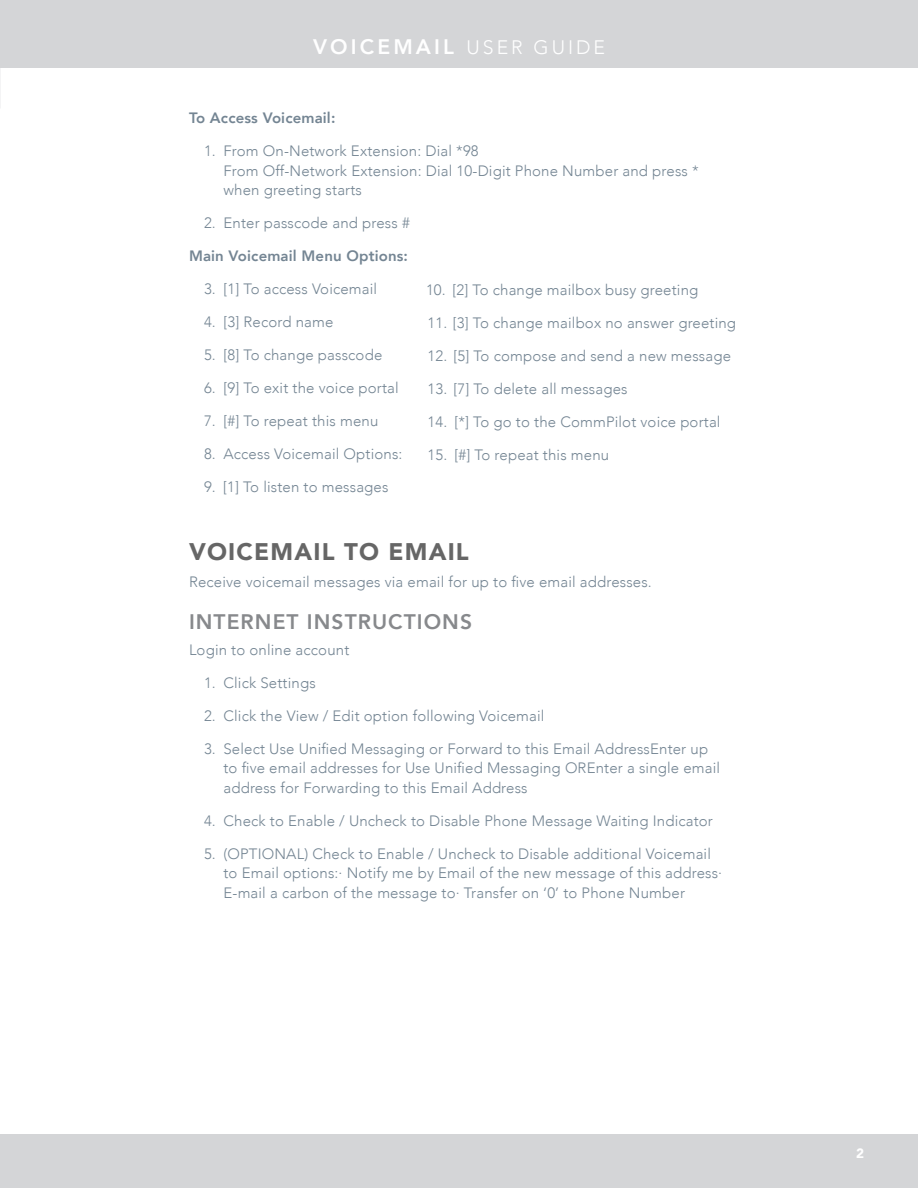
<style>
.page{position:relative;width:918px;height:1188px;background:#fff}
.page>*{position:absolute;margin:0;border:0;box-sizing:border-box;transform-origin:0 0}
.t1{font:900 24px "Avenir";letter-spacing:.05em;color:#666}
.t2{font:800 21px "Avenir";letter-spacing:.05em;color:#87898c}
.t3{font:800 21px "Avenir";letter-spacing:.15em;color:#fff}
.Main_Body{font:300 15px/19.5px "Avenir";letter-spacing:.01em;color:#748593}
.Main_Body-2{font:800 15px "Avenir";letter-spacing:.01em;color:#748593}
.t4{font:900 13.5px "Avenir";color:#fff}
.s1{font-weight:300;font-size:19.5px}
</style>
<div class="page">
<div style="left:0;top:1134px;width:918px;height:54px;background:#d4d5d7"></div>
<div style="left:0;top:0;width:918px;height:68px;background:#d4d5d7"></div>
<h2 class="t3" style="left:313px;top:31px;width:293px">VOICEMAIL <span class="s1">USER GUIDE</span></h2>
<p class="Main_Body-2" style="left:189px;top:106px;width:148px">To Access Voicemail:</p>
<p class="Main_Body" style="left:224px;top:141px;width:477px;text-indent:-20px">1. From On-Network Extension: Dial *98<br>From Off-Network Extension: Dial 10-Digit Phone Number and press * when greeting starts</p>
<p class="Main_Body" style="left:204px;top:213px;width:207px">2. Enter passcode and press #</p>
<p class="Main_Body-2" style="left:189px;top:244px;width:221px">Main Voicemail Menu Options:</p>
<p class="Main_Body" style="left:204px;top:279px;width:175px">3. [1] To access Voicemail</p>
<p class="Main_Body" style="left:204px;top:312px;width:131px">4. [3] Record name</p>
<p class="Main_Body" style="left:204px;top:345px;width:180px">5. [8] To change passcode</p>
<p class="Main_Body" style="left:204px;top:378px;width:196px">6. [9] To exit the voice portal</p>
<p class="Main_Body" style="left:204px;top:411px;width:176px">7. [#] To repeat this menu</p>
<p class="Main_Body" style="left:204px;top:444px;width:200px">8. Access Voicemail Options:</p>
<p class="Main_Body" style="left:204px;top:477px;width:186px">9. [1] To listen to messages</p>
<p class="Main_Body" style="left:426px;top:280px;width:274px">10. [2] To change mailbox busy greeting</p>
<p class="Main_Body" style="left:428px;top:313px;width:310px">11. [3] To change mailbox no answer greeting</p>
<p class="Main_Body" style="left:428px;top:346px;width:305px">12. [5] To compose and send a new message</p>
<p class="Main_Body" style="left:428px;top:379px;width:202px">13. [7] To delete all messages</p>
<p class="Main_Body" style="left:428px;top:412px;width:295px">14. [*] To go to the CommPilot voice portal</p>
<p class="Main_Body" style="left:428px;top:445px;width:183px">15. [#] To repeat this menu</p>
<h2 class="t1" style="left:189px;top:531px;width:281px">VOICEMAIL TO EMAIL</h2>
<p class="Main_Body" style="left:189px;top:572px;width:464px">Receive voicemail messages via email for up to five email addresses.</p>
<h3 class="t2" style="left:189px;top:605px;width:285px">INTERNET INSTRUCTIONS</h3>
<p class="Main_Body" style="left:189px;top:640px;width:162px">Login to online account</p>
<p class="Main_Body" style="left:204px;top:673px;width:113px">1. Click Settings</p>
<p class="Main_Body" style="left:204px;top:706px;width:342px">2. Click the View / Edit option following Voicemail</p>
<p class="Main_Body" style="left:224px;top:739px;width:498px;text-indent:-20px">3. Select Use Unified Messaging or Forward to this Email AddressEnter up to five email addresses for Use Unified Messaging OREnter a single email address for Forwarding to this Email Address</p>
<p class="Main_Body" style="left:204px;top:811px;width:510px">4. Check to Enable / Uncheck to Disable Phone Message Waiting Indicator</p>
<p class="Main_Body" style="left:224px;top:844px;width:500px;text-indent:-20px">5. (OPTIONAL) Check to Enable / Uncheck to Disable additional Voicemail to Email options:· Notify me by Email of the new message of this address·<br>E-mail a carbon of the message to· Transfer on ‘0’ to Phone Number</p>
<p class="t4" style="left:856px;top:1142px;width:9px">2</p>
</div>
